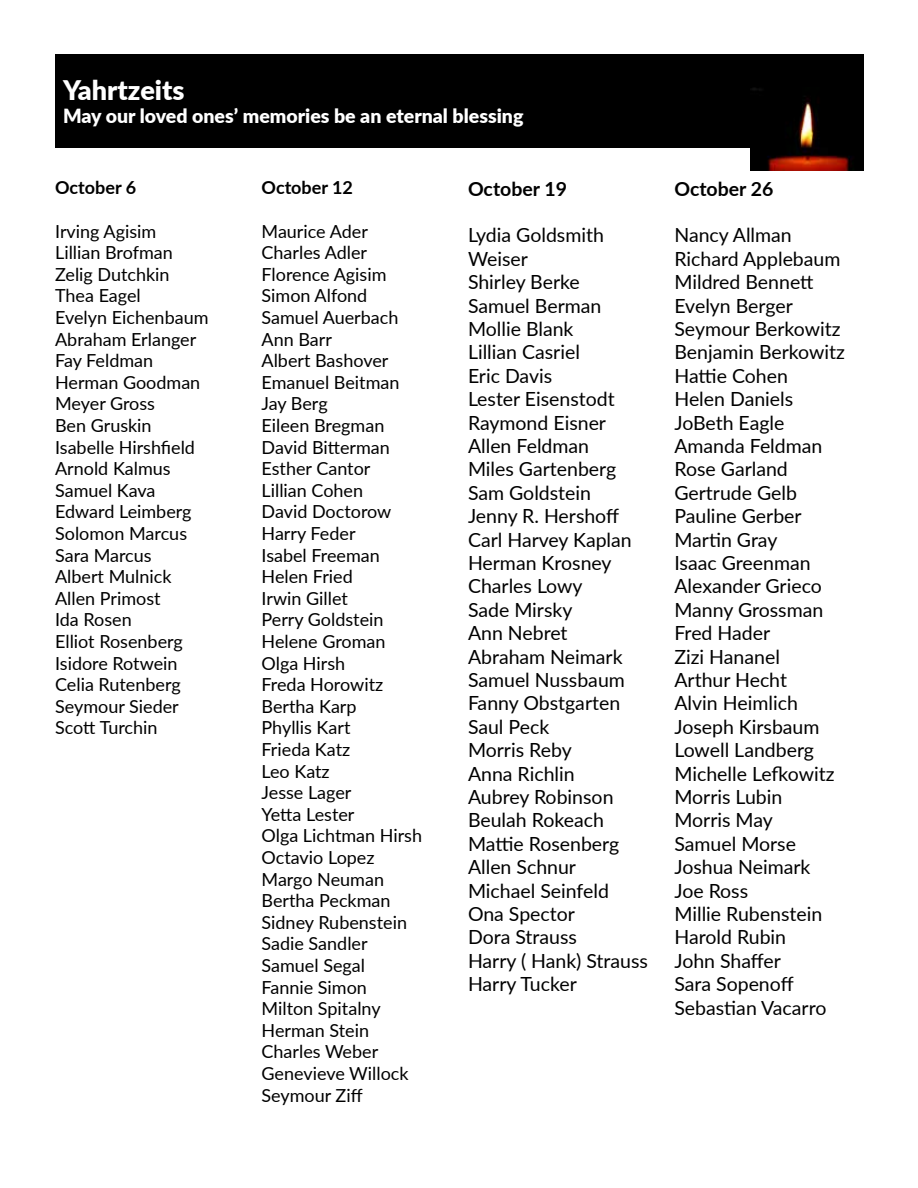
<style>
.page{position:relative;width:918px;height:1188px;background:#fff}
.page>*{position:absolute;margin:0;border:0;box-sizing:border-box;transform-origin:0 0}
.t1{font:900 27px "Lato";color:#fff}
.t2{font:19.5px/23.4px "Lato";color:#000}
.t3{font:900 19.5px "Lato";color:#fff}
.t4{font:700 19.5px "Lato";color:#000}
.t5{font:18px/21.6px "Lato";color:#000}
.t6{font:700 18px "Lato";color:#000}
</style>
<div class="page">
<div style="left:56px;top:54px;width:808px;height:94px;background:#000"></div>
<img style="left:751px;top:88px;width:113px;height:83px">
<h1 class="t1" style="left:63px;top:70px;width:123px">Yahrtzeits</h1>
<p class="t3" style="left:63px;top:102px;width:462px">May our loved ones’ memories be an eternal blessing</p>
<p class="t6" style="left:55px;top:175px;width:83px">October 6</p>
<p class="t5" style="left:55px;top:220px;width:155px">Irving Agisim<br>Lillian Brofman<br>Zelig Dutchkin<br>Thea Eagel<br>Evelyn Eichenbaum<br>Abraham Erlanger<br>Fay Feldman<br>Herman Goodman<br>Meyer Gross<br>Ben Gruskin<br>Isabelle Hirshfield<br>Arnold Kalmus<br>Samuel Kava<br>Edward Leimberg<br>Solomon Marcus<br>Sara Marcus<br>Albert Mulnick<br>Allen Primost<br>Ida Rosen<br>Elliot Rosenberg<br>Isidore Rotwein<br>Celia Rutenberg<br>Seymour Sieder<br>Scott Turchin</p>
<p class="t6" style="left:262px;top:175px;width:93px">October 12</p>
<p class="t5" style="left:262px;top:220px;width:162px">Maurice Ader<br>Charles Adler<br>Florence Agisim<br>Simon Alfond<br>Samuel Auerbach<br>Ann Barr<br>Albert Bashover<br>Emanuel Beitman<br>Jay Berg<br>Eileen Bregman<br>David Bitterman<br>Esther Cantor<br>Lillian Cohen<br>David Doctorow<br>Harry Feder<br>Isabel Freeman<br>Helen Fried<br>Irwin Gillet<br>Perry Goldstein<br>Helene Groman<br>Olga Hirsh<br>Freda Horowitz<br>Bertha Karp<br>Phyllis Kart<br>Frieda Katz<br>Leo Katz<br>Jesse Lager<br>Yetta Lester<br>Olga Lichtman Hirsh<br>Octavio Lopez<br>Margo Neuman<br>Bertha Peckman<br>Sidney Rubenstein<br>Sadie Sandler<br>Samuel Segal<br>Fannie Simon<br>Milton Spitalny<br>Herman Stein<br>Charles Weber<br>Genevieve Willock<br>Seymour Ziff</p>
<p class="t4" style="left:468px;top:174px;width:101px">October 19</p>
<p class="t2" style="left:468px;top:223px;width:182px">Lydia Goldsmith<br>Weiser<br>Shirley Berke<br>Samuel Berman<br>Mollie Blank<br>Lillian Casriel<br>Eric Davis<br>Lester Eisenstodt<br>Raymond Eisner<br>Allen Feldman<br>Miles Gartenberg<br>Sam Goldstein<br>Jenny R. Hershoff<br>Carl Harvey Kaplan<br>Herman Krosney<br>Charles Lowy<br>Sade Mirsky<br>Ann Nebret<br>Abraham Neimark<br>Samuel Nussbaum<br>Fanny Obstgarten<br>Saul Peck<br>Morris Reby<br>Anna Richlin<br>Aubrey Robinson<br>Beulah Rokeach<br>Mattie Rosenberg<br>Allen Schnur<br>Michael Seinfeld<br>Ona Spector<br>Dora Strauss<br>Harry ( Hank) Strauss<br>Harry Tucker</p>
<p class="t4" style="left:674px;top:174px;width:101px">October 26</p>
<p class="t2" style="left:674px;top:223px;width:172px">Nancy Allman<br>Richard Applebaum<br>Mildred Bennett<br>Evelyn Berger<br>Seymour Berkowitz<br>Benjamin Berkowitz<br>Hattie Cohen<br>Helen Daniels<br>JoBeth Eagle<br>Amanda Feldman<br>Rose Garland<br>Gertrude Gelb<br>Pauline Gerber<br>Martin Gray<br>Isaac Greenman<br>Alexander Grieco<br>Manny Grossman<br>Fred Hader<br>Zizi Hananel<br>Arthur Hecht<br>Alvin Heimlich<br>Joseph Kirsbaum<br>Lowell Landberg<br>Michelle Lefkowitz<br>Morris Lubin<br>Morris May<br>Samuel Morse<br>Joshua Neimark<br>Joe Ross<br>Millie Rubenstein<br>Harold Rubin<br>John Shaffer<br>Sara Sopenoff<br>Sebastian Vacarro</p>
</div>
